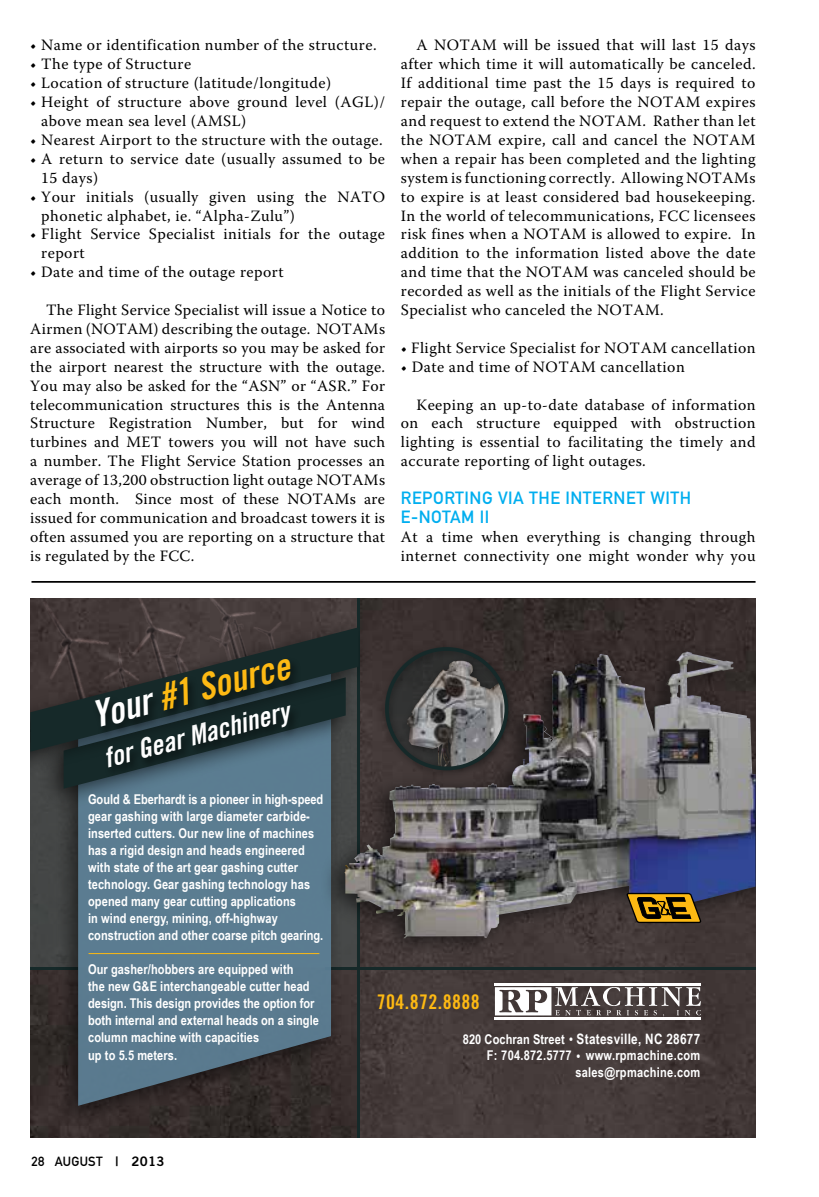
<style>
.page{position:relative;width:819px;height:1197px;background:#fff}
.page>*{position:absolute;margin:0;border:0;box-sizing:border-box;transform-origin:0 0}
.t1{font:italic 36.75px "Trade Gothic Bold Cond Twenty";color:#fdb913}
.t2{font:italic 27.3px "Trade Gothic Bold Cond Twenty";color:#fff}
.t3{font:20.12px "Trade Gothic Bold Cond Twenty";letter-spacing:.02em;color:#fdb913}
.t4{font:17.5px "DIN Mittelschrift Alternate";letter-spacing:.03em;color:#00aeef}
.t5{font:15.75px/18.9px "Warnock Pro";letter-spacing:.03em;color:#000}
.t6{font:700 14.35px "Arial Narrow";letter-spacing:.02em;color:#fff}
.t7{font:700 13.47px/17.2px "Arial Narrow";letter-spacing:.005em;color:#fff}
.t8{font:13.12px "DIN Mittelschrift Alternate";letter-spacing:.02em;color:#000}
.s1{color:#fff}
.s2{font-family:"Trade Gothic Bold Two"}
.s3{font-size:13.47px}
.s4{font-family:"Arial";font-weight:900;font-size:10.85px}
</style>
<div class="page">
<hr style="left:32px;top:581px;width:724px;height:2px;background:#000">
<img style="left:30px;top:598px;width:726px;height:540px">
<img style="left:30px;top:598px;width:268px;height:19px">
<svg style="left:495px;top:987px;width:206px;height:30px"></svg>
<hr style="left:495px;top:983px;width:206px;height:3px;background:#fff">
<hr style="left:495px;top:1017px;width:206px;height:3px;background:#fff">
<hr style="left:357px;top:598px;width:3px;height:540px;background:#162929">
<div style="left:30px;top:813px;width:327px;height:154px;background:#444645"></div>
<hr style="left:325px;top:967px;width:431px;height:2px;background:#162929">
<hr style="left:30px;top:967px;width:48px;height:3px;background:#162929">
<div style="left:54px;top:652px;width:290px;height:476px;background:#000;opacity:.58"></div>
<svg style="left:78px;top:813px;width:253px;height:293px;fill:#5b7c91"></svg>
<hr style="left:89px;top:953px;width:230px;height:1px;background:#fdb913">
<div style="left:30px;top:617px;width:341px;height:196px;background:#000;opacity:.58"></div>
<svg style="left:30px;top:627px;width:329px;height:125px"></svg>
<div style="left:92px;top:657px;width:210px;height:82px;background:#000;opacity:.55"></div>
<div style="left:320px;top:638px;width:436px;height:321px;background:#000;opacity:.58"></div>
<img style="left:344px;top:652px;width:342px;height:250px">
<div style="left:380px;top:642px;width:137px;height:137px;background:#000;opacity:.42"></div>
<img style="left:407px;top:660px;width:99px;height:108px">
<div style="left:385px;top:647px;width:123px;height:123px;border:4px solid #162929;border-radius:50%"></div>
<svg style="left:627px;top:893px;width:74px;height:30px"></svg>
<p class="t5" style="left:30px;top:36px;width:348px">• Name or identification number of the structure.</p>
<p class="t5" style="left:30px;top:54px;width:162px">• The type of Structure</p>
<p class="t5" style="left:30px;top:73px;width:302px">• Location of structure (latitude/longitude)</p>
<p class="t5" style="left:41px;top:92px;width:345px;text-indent:-11px">• Height of structure above ground level (AGL)/ above mean sea level (AMSL)</p>
<p class="t5" style="left:30px;top:130px;width:354px">• Nearest Airport to the structure with the outage.</p>
<p class="t5" style="left:41px;top:149px;width:345px;text-indent:-11px">• A return to service date (usually assumed to be<br>15 days)</p>
<p class="t5" style="left:41px;top:187px;width:345px;text-indent:-11px">• Your initials (usually given using the NATO phonetic alphabet, ie. “Alpha-Zulu”)</p>
<p class="t5" style="left:41px;top:225px;width:345px;text-indent:-11px">• Flight Service Specialist initials for the outage report</p>
<p class="t5" style="left:30px;top:262px;width:255px">• Date and time of the outage report</p>
<p class="t5" style="left:30px;top:300px;width:356px;text-align:justify;text-indent:16px">The Flight Service Specialist will issue a Notice to Airmen (NOTAM) describing the outage. NOTAMs are associated with airports so you may be asked for the airport nearest the structure with the outage.<br>You may also be asked for the “ASN” or “ASR.” For telecommunication structures this is the Antenna Structure Registration Number, but for wind turbines and MET towers you will not have such a number. The Flight Service Station processes an average of 13,200 obstruction light outage NOTAMs each month. Since most of these NOTAMs are issued for communication and broadcast towers it is often assumed you are reporting on a structure that is regulated by the FCC.</p>
<p class="t5" style="left:401px;top:36px;width:356px;text-align:justify;text-indent:16px">A NOTAM will be issued that will last 15 days after which time it will automatically be canceled.<br>If additional time past the 15 days is required to repair the outage, call before the NOTAM expires and request to extend the NOTAM. Rather than let the NOTAM expire, call and cancel the NOTAM when a repair has been completed and the lighting system is functioning correctly. Allowing NOTAMs to expire is at least considered bad housekeeping.<br>In the world of telecommunications, FCC licensees risk fines when a NOTAM is allowed to expire. In addition to the information listed above the date and time that the NOTAM was canceled should be recorded as well as the initials of the Flight Service Specialist who canceled the NOTAM.</p>
<p class="t5" style="left:401px;top:338px;width:356px">• Flight Service Specialist for NOTAM cancellation</p>
<p class="t5" style="left:401px;top:357px;width:285px">• Date and time of NOTAM cancellation</p>
<p class="t5" style="left:401px;top:395px;width:356px;text-align:justify;text-indent:16px">Keeping an up-to-date database of information on each structure equipped with obstruction lighting is essential to facilitating the timely and accurate reporting of light outages.</p>
<p class="t4" style="left:401px;top:488px;width:140px">REPORTING VIA THE</p>
<p class="t4" style="left:565px;top:488px;width:116px">INTERNET WITH</p>
<p class="t4" style="left:401px;top:506px;width:84px">E-NOTAM II</p>
<p class="t5" style="left:401px;top:527px;width:356px">At a time when everything is changing through internet connectivity one might wonder why you</p>
<h1 class="t1" style="left:87px;top:695px;width:205px;rotate:-15deg"><span class="s1">Your</span> #1 Source</h1>
<h2 class="t2" style="left:100px;top:742px;width:192px;rotate:-14deg">for Gear Machinery</h2>
<p class="t7" style="left:88px;top:790px;width:237px">Gould &amp; Eberhardt is a pioneer in high-speed gear gashing with large diameter carbide&shy;inserted cutters. Our new line of machines has a rigid design and heads engineered with state of the art gear gashing cutter technology. Gear gashing technology has opened many gear cutting applications<br>in wind energy, mining, off-highway construction and other coarse pitch gearing.</p>
<p class="t7" style="left:88px;top:961px;width:232px">Our gasher/hobbers are equipped with<br>the new G&amp;E interchangeable cutter head design. This design provides the option for both internal and external heads on a single column machine with capacities<br>up to 5.5 meters.</p>
<p class="t8" style="left:32px;top:1153px;width:134px">28 AUGUST <span class="s2">| 2013</span></p>
<p class="t3" style="left:377px;top:989px;width:105px">704.872.8888</p>
<p class="t6" style="left:463px;top:1031px;width:239px"><span class="s3">820 Cochran Street</span> <span class="s4">•</span> Statesville, NC 28677</p>
<p class="t7" style="left:487px;top:1048px;width:215px;line-height:16.1px;text-align:right">F: 704.872.5777 <span class="s4">•</span> www.rpmachine.com sales@rpmachine.com</p>
</div>
